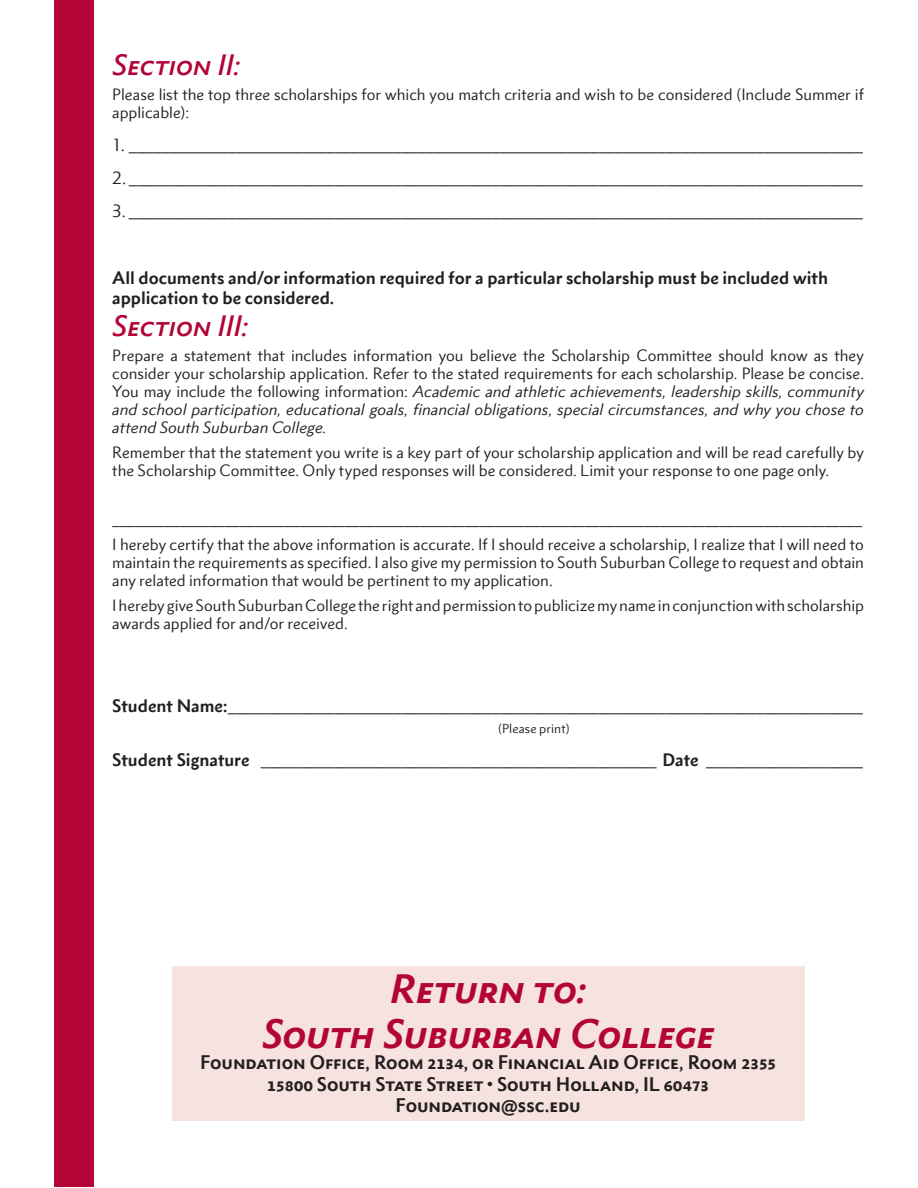
<style>
.page{position:relative;width:918px;height:1188px;background:#fff}
.page>*{position:absolute;margin:0;border:0;box-sizing:border-box;transform-origin:0 0}
.Large_Heads{font:italic 700 37.5px "Metro Nova Pro";letter-spacing:-.005em;color:#b30437}
.Large_Heads-2{font:italic 500 27px "Metro Nova Pro";letter-spacing:-.01em;color:#b30437}
.Small_Heads{font:700 18px/21.6px "Metro Nova Pro";color:#231f20;text-align:center}
.t1{font:16.5px "Metro Nova Pro";color:#231f20}
.t2{font:700 16.5px/19.8px "Metro Nova Pro";color:#231f20}
.Body{font:15px/18px "Metro Nova Pro";color:#231f20}
.Small{font:12px "Metro Nova Pro";letter-spacing:.015em;color:#231f20}
.s1{font-style:italic}
.s2{font-weight:700}
</style>
<div class="page">
<div style="left:54px;top:0;width:40px;height:1186px;background:#b30437"></div>
<div style="left:172px;top:966px;width:633px;height:154px;background:#f6e2df"></div>
<p class="Large_Heads-2" style="left:112px;top:48px;width:129px">Section II:</p>
<p class="Body" style="left:112px;top:85px;width:753px">Please list the top three scholarships for which you match criteria and wish to be considered (Include Summer if applicable):</p>
<p class="t1" style="left:112px;top:134px;width:752px">1. _________________________________________________________________________________________</p>
<p class="t1" style="left:112px;top:168px;width:752px">2. _________________________________________________________________________________________</p>
<p class="t1" style="left:112px;top:201px;width:752px">3. _________________________________________________________________________________________</p>
<p class="t2" style="left:112px;top:268px;width:717px">All documents and/or information required for a particular scholarship must be included with application to be considered.</p>
<p class="Large_Heads-2" style="left:112px;top:309px;width:138px">Section III:</p>
<p class="Body" style="left:112px;top:346px;width:753px;text-align:justify">Prepare a statement that includes information you believe the Scholarship Committee should know as they consider your scholarship application. Refer to the stated requirements for each scholarship. Please be concise.<br>You may include the following information: <span class="s1">Academic and athletic achievements, leadership skills, community and school participation, educational goals, financial obligations, special circumstances, and why you chose to attend South Suburban College.</span></p>
<p class="Body" style="left:112px;top:443px;width:753px">Remember that the statement you write is a key part of your scholarship application and will be read carefully by the Scholarship Committee. Only typed responses will be considered. Limit your response to one page only.</p>
<p class="Body" style="left:112px;top:510px;width:752px">____________________________________________________________________________________________________</p>
<p class="Body" style="left:112px;top:535px;width:753px;text-align:justify">I hereby certify that the above information is accurate. If I should receive a scholarship, I realize that I will need to maintain the requirements as specified. I also give my permission to South Suburban College to request and obtain any related information that would be pertinent to my application.</p>
<p class="Body" style="left:112px;top:596px;width:753px">I hereby give South Suburban College the right and permission to publicize my name in conjunction with scholarship awards applied for and/or received.</p>
<p class="t1" style="left:112px;top:695px;width:752px"><span class="s2">Student Name:</span>_____________________________________________________________________________</p>
<p class="Small" style="left:498px;top:721px;width:73px">(Please print)</p>
<p class="t1" style="left:112px;top:749px;width:752px"><span class="s2">Student Signature</span> ________________________________________________ <span class="s2">Date</span> ___________________</p>
<p class="Large_Heads" style="left:390px;top:964px;width:198px">Return to:</p>
<p class="Large_Heads" style="left:262px;top:1009px;width:454px">South Suburban College</p>
<p class="Small_Heads" style="left:200px;top:1051px;width:578px">Foundation Office, Room 2134, or Financial Aid Office, Room 2355</p>
<p class="Small_Heads" style="left:267px;top:1073px;width:444px">15800 South State Street • South Holland, IL 60473<br>Foundation@ssc.edu</p>
</div>
